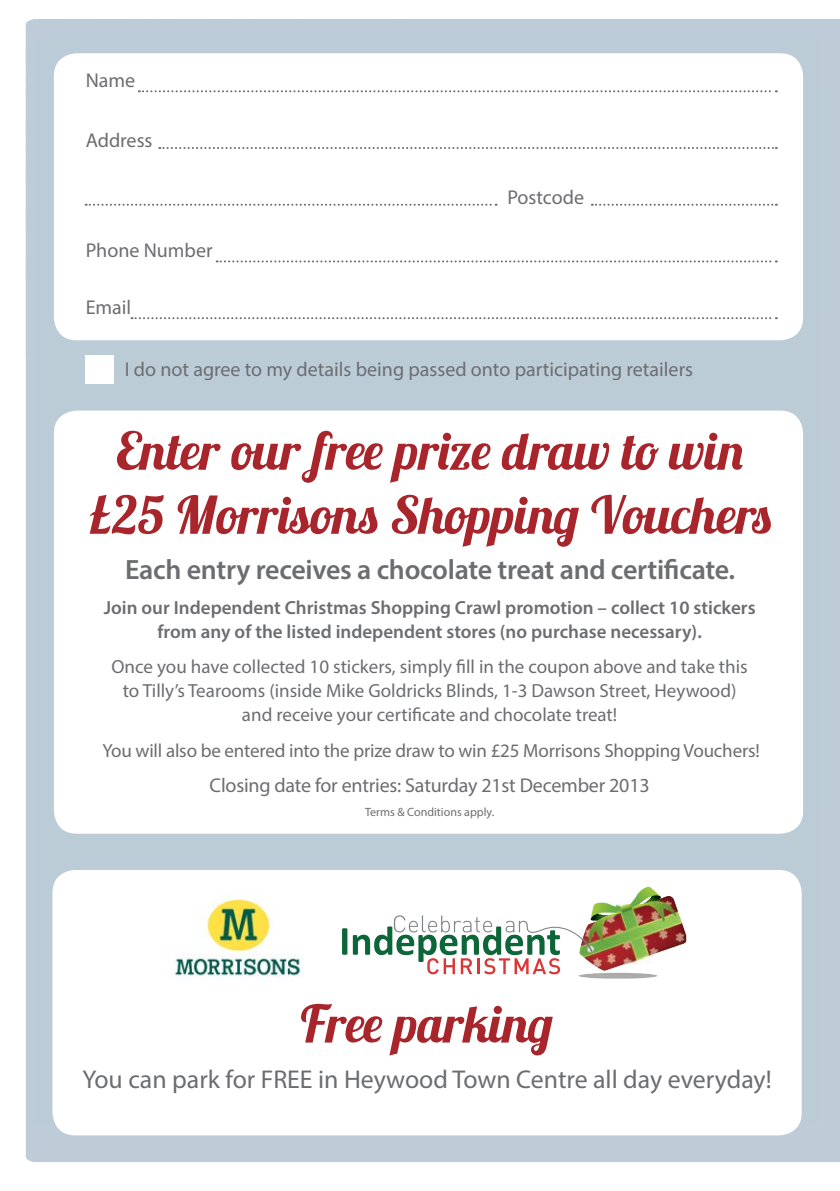
<style>
.page{position:relative;width:840px;height:1191px;background:#fff}
.page>*{position:absolute;margin:0;border:0;box-sizing:border-box;transform-origin:0 0}
.t1{font:52px/64px "Lobster 1.3";color:#a8252c;text-align:center}
.t2{font:51.6px "Lobster 1.3";color:#a8252c}
.t3{font:600 28px "Myriad Pro";letter-spacing:-.01em;color:#6c6d70}
.t4{font:25.8px "Myriad Pro";color:#6c6d70}
.t5{font:20px "Myriad Pro";color:#6c6d70}
.t6{font:20px "Myriad Pro";color:#a8242c}
.t7{font:19px/24px "Myriad Pro";color:#6c6d70;text-align:center}
.t8{font:600 19px/24px "Myriad Pro";color:#6c6d70;text-align:center}
.t9{font:12px "Myriad Pro";color:#6c6d70}
</style>
<div class="page">
<div style="left:26px;top:356px;width:813px;height:806px;background:#bdccd6"></div>
<div style="left:26px;top:19px;width:813px;height:337px;background:#bdccd6"></div>
<div style="left:36px;top:40px;width:781px;height:1085px;background:#bcccd7"></div>
<div style="left:54px;top:53px;width:748px;height:287px;background:#fff;border-radius:23px"></div>
<div style="left:54px;top:410px;width:748px;height:423px;background:#fff;border-radius:23px"></div>
<div style="left:52px;top:870px;width:749px;height:265px;background:#fff;border-radius:23px"></div>
<svg style="left:139px;top:90px;width:637px;height:2px"></svg>
<svg style="left:158px;top:147px;width:618px;height:2px"></svg>
<svg style="left:216px;top:260px;width:560px;height:2px"></svg>
<svg style="left:131px;top:317px;width:645px;height:2px"></svg>
<svg style="left:86px;top:203px;width:690px;height:3px"></svg>
<div style="left:85px;top:355px;width:28px;height:28px;background:#fff"></div>
<svg style="left:342px;top:886px;width:333px;height:88px"></svg>
<img style="left:579px;top:896px;width:87px;height:75px">
<img style="left:174px;top:898px;width:129px;height:79px">
<p class="t5" style="left:86px;top:68px;width:51px">Name</p>
<p class="t5" style="left:86px;top:128px;width:68px">Address</p>
<p class="t5" style="left:86px;top:238px;width:128px">Phone Number</p>
<p class="t5" style="left:86px;top:295px;width:47px">Email</p>
<p class="t5" style="left:507px;top:185px;width:78px">Postcode</p>
<p class="t5" style="left:125px;top:357px;width:569px">I do not agree to my details being passed onto participating retailers</p>
<p class="t1" style="left:88px;top:418px;width:685px">Enter our free prize draw to win £25 Morrisons Shopping Vouchers</p>
<p class="t3" style="left:125px;top:551px;width:611px">Each entry receives a chocolate treat and certificate.</p>
<p class="t8" style="left:104px;top:595px;width:653px">Join our Independent Christmas Shopping Crawl promotion – collect 10 stickers from any of the listed independent stores (no purchase necessary).</p>
<p class="t7" style="left:111px;top:654px;width:637px">Once you have collected 10 stickers, simply fill in the coupon above and take this to Tilly’s Tearooms (inside Mike Goldricks Blinds, 1-3 Dawson Street, Heywood) and receive your certificate and chocolate treat!</p>
<p class="t7" style="left:102px;top:738px;width:658px">You will also be entered into the prize draw to win £25 Morrisons Shopping Vouchers!</p>
<p class="t5" style="left:209px;top:773px;width:441px">Closing date for entries: Saturday 21st December 2013</p>
<p class="t9" style="left:365px;top:804px;width:131px">Terms &amp; Conditions apply.</p>
<p class="t6" style="left:88px;top:430px;width:80px">included)</p>
<p class="t2" style="left:300px;top:991px;width:254px">Free parking</p>
<p class="t4" style="left:82px;top:1063px;width:690px">You can park for FREE in Heywood Town Centre all day everyday!</p>
</div>
